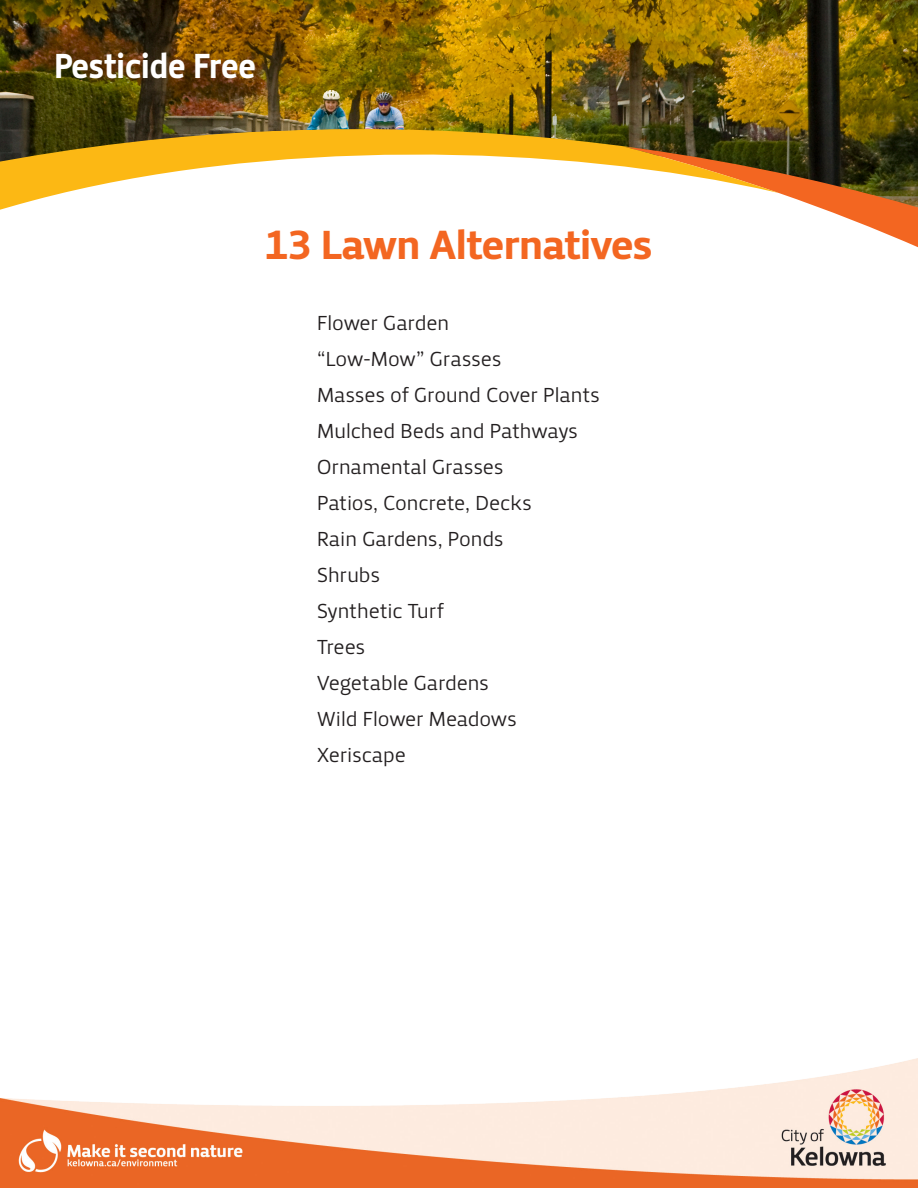
<style>
.page{position:relative;width:918px;height:1188px;background:#fff}
.page>*{position:absolute;margin:0;border:0;box-sizing:border-box;transform-origin:0 0}
.Headline_-_Blue{font:42px "Priva Four Pro";letter-spacing:-.02em;color:#f36621}
.t1{font:36px "Priva Four Pro";letter-spacing:-.01em;color:#fff;scale:.91 1}
.t2{font:21px "Priva One Pro";letter-spacing:-.02em;color:#231f20}
</style>
<div class="page">
<img style="left:0;top:0;width:918px;height:147px">
<svg style="left:779px;top:147px;width:139px;height:101px"></svg>
<img style="left:0;top:108px;width:779px;height:102px">
<img style="left:0;top:1058px;width:917px;height:130px">
<p class="t1" style="left:54px;top:43px;width:224px">Pesticide Free</p>
<p class="Headline_-_Blue" style="left:265px;top:218px;width:389px">13 Lawn Alternatives</p>
<p class="t2" style="left:317px;top:310px;width:134px">Flower Garden</p>
<p class="t2" style="left:317px;top:346px;width:187px">“Low-Mow” Grasses</p>
<p class="t2" style="left:317px;top:382px;width:285px">Masses of Ground Cover Plants</p>
<p class="t2" style="left:317px;top:418px;width:263px">Mulched Beds and Pathways</p>
<p class="t2" style="left:317px;top:454px;width:189px">Ornamental Grasses</p>
<p class="t2" style="left:317px;top:490px;width:217px">Patios, Concrete, Decks</p>
<p class="t2" style="left:317px;top:526px;width:189px">Rain Gardens, Ponds</p>
<p class="t2" style="left:317px;top:562px;width:65px">Shrubs</p>
<p class="t2" style="left:317px;top:598px;width:129px">Synthetic Turf</p>
<p class="t2" style="left:317px;top:634px;width:50px">Trees</p>
<p class="t2" style="left:317px;top:670px;width:174px">Vegetable Gardens</p>
<p class="t2" style="left:317px;top:706px;width:202px">Wild Flower Meadows</p>
<p class="t2" style="left:317px;top:742px;width:91px">Xeriscape</p>
</div>
